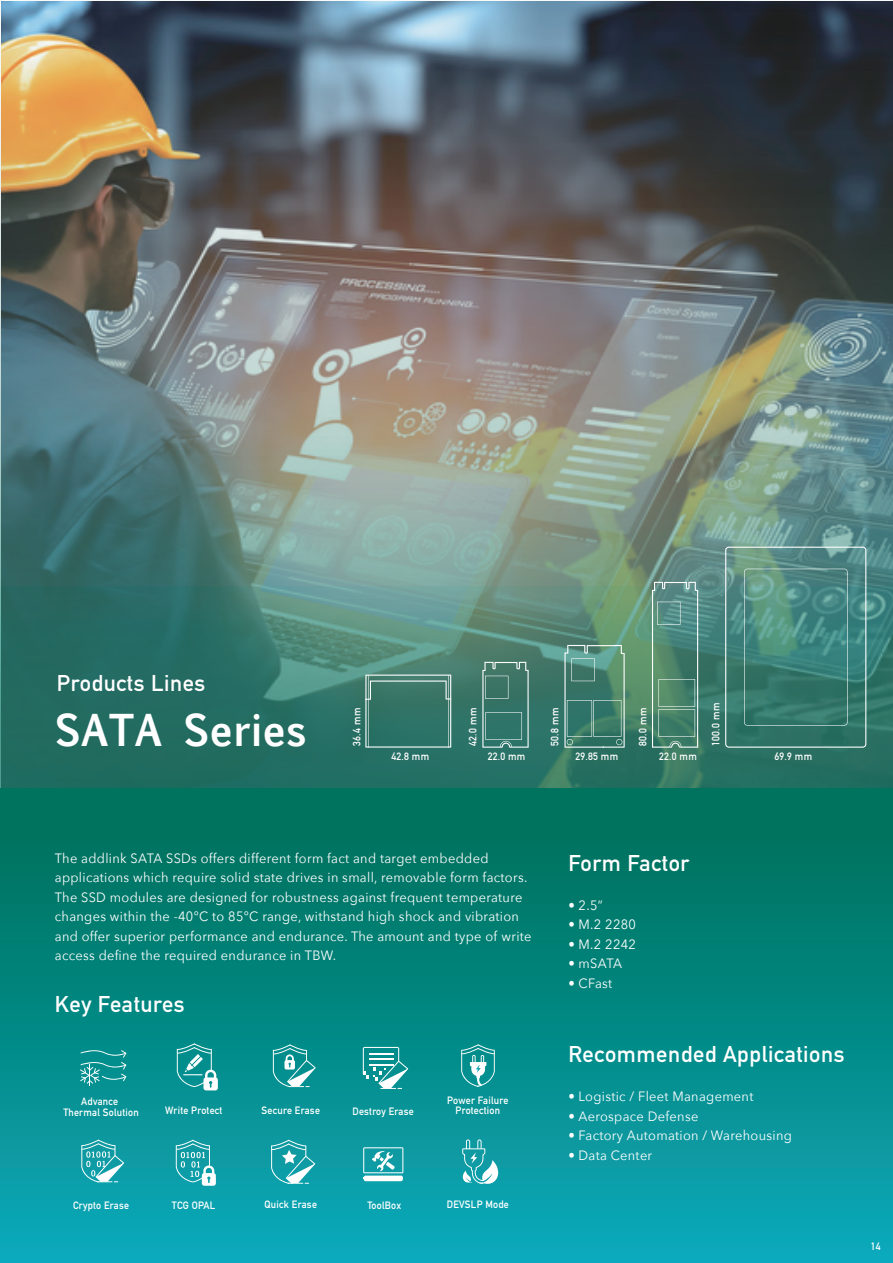
<style>
.page{position:relative;width:893px;height:1263px;background:#fff}
.page>*{position:absolute;margin:0;border:0;box-sizing:border-box;transform-origin:0 0}
.t1{font:700 42px "Euphemia UCAS";color:#fff;scale:.95 1}
.t2{font:700 22.5px "DIN Alternate";letter-spacing:.025em;color:#fff}
.t3{font:13.5px/19.5px "Avenir Next";letter-spacing:.025em;color:#fff;scale:.95 1}
.t4{font:700 10.5px/10.5px "DIN Alternate";letter-spacing:.025em;color:#fff;text-align:center;scale:.95 1}
</style>
<div class="page">
<img style="left:1px;top:3px;width:892px;height:785px">
<div style="left:0;top:788px;width:893px;height:475px;background:linear-gradient(to bottom,#006d54,#0ca8ba)"></div>
<svg style="left:176px;top:1140px;width:40px;height:46px;background:#49b4ba"></svg>
<svg style="left:177px;top:1043px;width:41px;height:47px;background:#3fa9a9"></svg>
<svg style="left:273px;top:1044px;width:43px;height:43px;background:#40a9a9"></svg>
<svg style="left:81px;top:1139px;width:43px;height:43px;background:#48b3b9"></svg>
<div style="left:364px;top:1175px;width:39px;height:6px;background:#fff;border-radius:2px"></div>
<svg style="left:363px;top:1147px;width:40px;height:26px"></svg>
<svg style="left:80px;top:1048px;width:46px;height:38px;background:#259d9d"></svg>
<svg style="left:725px;top:547px;width:141px;height:201px;background:#48867c"></svg>
<svg style="left:652px;top:582px;width:46px;height:166px;background:#5a8f7e"></svg>
<svg style="left:482px;top:662px;width:47px;height:86px;background:#4b8377"></svg>
<svg style="left:564px;top:645px;width:61px;height:103px;background:#528b7a"></svg>
<svg style="left:365px;top:674px;width:86px;height:74px;background:#437f73"></svg>
<svg style="left:363px;top:1047px;width:45px;height:42px"></svg>
<svg style="left:462px;top:1139px;width:36px;height:45px;background:#4eb5bc"></svg>
<svg style="left:461px;top:1044px;width:34px;height:43px"></svg>
<svg style="left:271px;top:1140px;width:44px;height:44px;background:#45b2b9"></svg>
<h2 class="t2" style="left:57px;top:666px;width:150px">Products Lines</h2>
<h1 class="t1" style="left:55px;top:698px;width:266px">SATA Series</h1>
<p class="t4" style="left:351px;top:746px;width:41px;rotate:-90deg">36.4 mm</p>
<p class="t4" style="left:392px;top:750px;width:41px">42.8 mm</p>
<p class="t4" style="left:467px;top:746px;width:41px;rotate:-90deg">42.0 mm</p>
<p class="t4" style="left:549px;top:746px;width:41px;rotate:-90deg">50.8 mm</p>
<p class="t4" style="left:637px;top:746px;width:41px;rotate:-90deg">80.0 mm</p>
<p class="t4" style="left:576px;top:750px;width:46px">29.85 mm</p>
<p class="t4" style="left:488px;top:750px;width:41px">22.0 mm</p>
<p class="t4" style="left:659px;top:750px;width:41px">22.0 mm</p>
<p class="t4" style="left:710px;top:746px;width:46px;rotate:-90deg">100.0 mm</p>
<p class="t4" style="left:775px;top:750px;width:41px">69.9 mm</p>
<p class="t3" style="left:55px;top:848px;width:503px">The addlink SATA SSDs offers different form fact and target embedded applications which require solid state drives in small, removable form factors.<br>The SSD modules are designed for robustness against frequent temperature changes within the -40°C to 85°C range, withstand high shock and vibration and offer superior performance and endurance. The amount and type of write access define the required endurance in TBW.</p>
<h2 class="t2" style="left:55px;top:987px;width:131px">Key Features</h2>
<p class="t4" style="left:63px;top:1095px;width:81px">Advance<br>Thermal Solution</p>
<p class="t4" style="left:165px;top:1104px;width:62px">Write Protect</p>
<p class="t4" style="left:262px;top:1104px;width:63px">Secure Erase</p>
<p class="t4" style="left:352px;top:1105px;width:66px">Destroy Erase</p>
<p class="t4" style="left:265px;top:1198px;width:57px">Quick Erase</p>
<p class="t4" style="left:172px;top:1199px;width:47px">TCG OPAL</p>
<p class="t4" style="left:73px;top:1199px;width:60px">Crypto Erase</p>
<p class="t4" style="left:367px;top:1199px;width:37px">ToolBox</p>
<p class="t4" style="left:447px;top:1094px;width:66px">Power Failure<br>Protection</p>
<p class="t4" style="left:447px;top:1198px;width:67px">DEVSLP Mode</p>
<h2 class="t2" style="left:568px;top:845px;width:122px">Form Factor</h2>
<p class="t3" style="left:568px;top:894px;width:38px">• 2.5”</p>
<p class="t3" style="left:568px;top:914px;width:73px">• M.2 2280</p>
<p class="t3" style="left:568px;top:933px;width:73px">• M.2 2242</p>
<p class="t3" style="left:568px;top:953px;width:58px">• mSATA</p>
<p class="t3" style="left:568px;top:972px;width:48px">• CFast</p>
<h2 class="t2" style="left:568px;top:1037px;width:278px">Recommended Applications</h2>
<p class="t3" style="left:568px;top:1086px;width:196px">• Logistic / Fleet Management</p>
<p class="t3" style="left:568px;top:1105px;width:138px">• Aerospace Defense</p>
<p class="t3" style="left:568px;top:1125px;width:237px">• Factory Automation / Warehousing</p>
<p class="t3" style="left:568px;top:1144px;width:90px">• Data Center</p>
<p class="t4" style="left:871px;top:1240px;width:12px">14</p>
</div>
